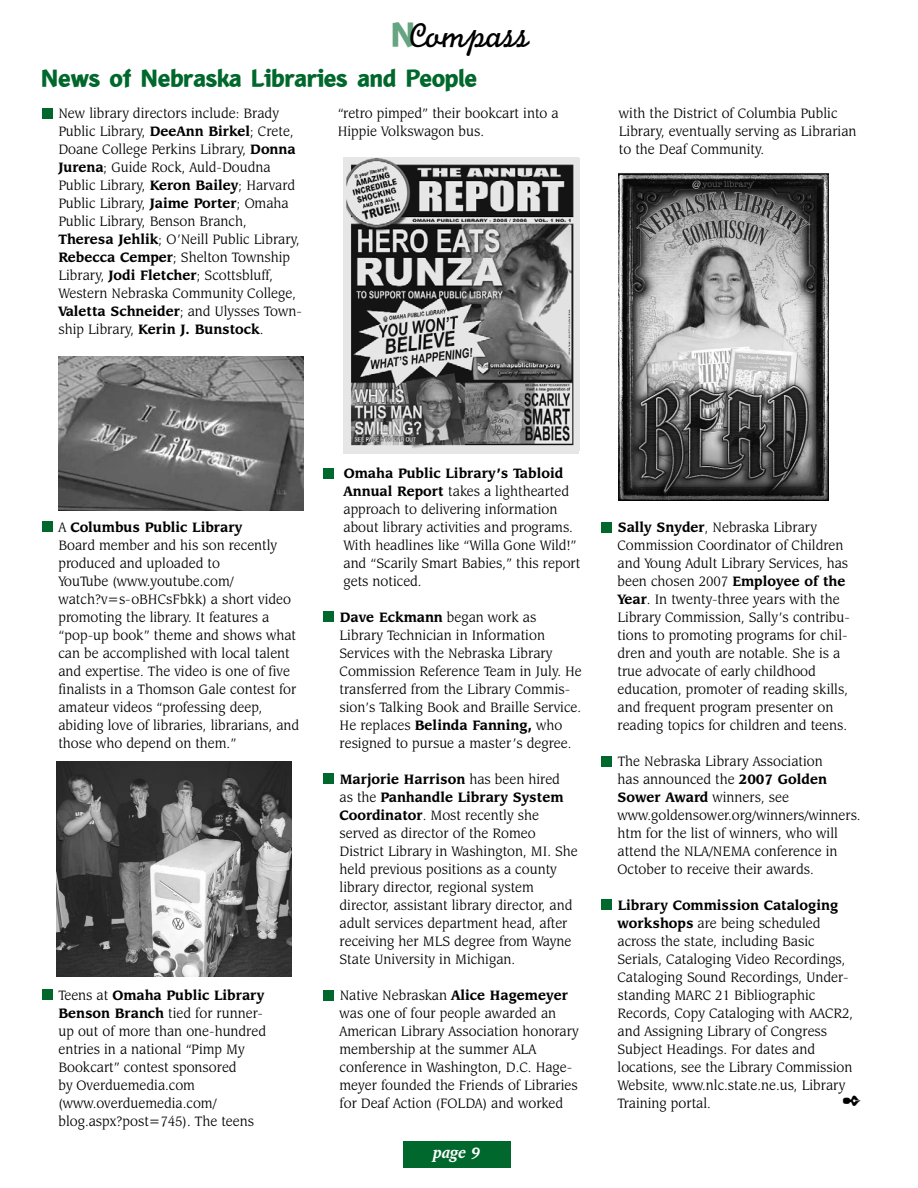
<style>
.page{position:relative;width:918px;height:1188px;background:#fff}
.page>*{position:absolute;margin:0;border:0;box-sizing:border-box;transform-origin:0 0}
.t1{font:36px "Monoline Script MT Std";letter-spacing:-.015em;color:#000}
.t2{font:900 25.5px "Liga Sans LT Std";letter-spacing:-.005em;color:#00682c}
.t3{font:italic 700 16.5px "Leawood IT Cby BT";color:#fff;scale:.92 1}
.t4{font:15px/18px "Leawood IT Cby BT";color:#000;scale:.92 1}
.s1{font-family:"Liga Sans LT Std";font-weight:900;color:#66a581}
.s2{font-weight:700}
</style>
<div class="page">
<div style="left:403px;top:1141px;width:108px;height:27px;background:#00682c"></div>
<img style="left:58px;top:357px;width:245px;height:154px">
<div style="left:42px;top:108px;width:11px;height:11px;background:#00682c"></div>
<div style="left:324px;top:612px;width:10px;height:10px;background:#00682c"></div>
<div style="left:602px;top:523px;width:10px;height:10px;background:#00682c"></div>
<div style="left:602px;top:756px;width:10px;height:11px;background:#00682c"></div>
<div style="left:602px;top:899px;width:10px;height:11px;background:#00682c"></div>
<div style="left:324px;top:468px;width:10px;height:10px;background:#00682c"></div>
<div style="left:324px;top:774px;width:10px;height:10px;background:#00682c"></div>
<div style="left:324px;top:990px;width:10px;height:11px;background:#00682c"></div>
<div style="left:42px;top:521px;width:11px;height:11px;background:#00682c"></div>
<div style="left:42px;top:990px;width:11px;height:10px;background:#00682c"></div>
<img style="left:619px;top:173px;width:209px;height:328px">
<img style="left:343px;top:158px;width:236px;height:293px">
<img style="left:57px;top:761px;width:235px;height:216px">
<h1 class="t1" style="left:392px;top:23px;width:139px"><span class="s1">N</span>Compass</h1>
<h2 class="t2" style="left:42px;top:69px;width:437px">News of Nebraska Libraries and People</h2>
<p class="t4" style="left:58px;top:105px;width:266px">New library directors include: Brady Public Library, <span class="s2">DeeAnn Birkel</span>; Crete, Doane College Perkins Library, <span class="s2">Donna Jurena</span>; Guide Rock, Auld-Doudna Public Library, <span class="s2">Keron Bailey</span>; Harvard Public Library, <span class="s2">Jaime Porter</span>; Omaha Public Library, Benson Branch, <span class="s2">Theresa Jehlik</span>; O’Neill Public Library, <span class="s2">Rebecca Cemper</span>; Shelton Township Library, <span class="s2">Jodi Fletcher</span>; Scottsbluff, Western Nebraska Community College, <span class="s2">Valetta Schneider</span>; and Ulysses Town&shy;ship Library, <span class="s2">Kerin J. Bunstock</span>.</p>
<p class="t4" style="left:338px;top:105px;width:242px">“retro pimped” their bookcart into a<br>Hippie Volkswagon bus.</p>
<p class="t4" style="left:619px;top:105px;width:260px">with the District of Columbia Public<br>Library, eventually serving as Librarian to the Deaf Community.</p>
<p class="t4" style="left:58px;top:519px;width:263px">A <span class="s2">Columbus Public Library<br></span>Board member and his son recently produced and uploaded to<br>YouTube (www.youtube.com/ watch?v=s-oBHCsFbkk) a short video promoting the library. It features a “pop-up book” theme and shows what can be accomplished with local talent and expertise. The video is one of five finalists in a Thomson Gale contest for amateur videos “professing deep, abiding love of libraries, librarians, and those who depend on them.”</p>
<p class="t4" style="left:58px;top:987px;width:227px">Teens at <span class="s2">Omaha Public Library<br>Benson Branch</span> tied for runner&shy;up out of more than one-hundred entries in a national “Pimp My<br>Bookcart” contest sponsored<br>by Overduemedia.com (www.overduemedia.com/ blog.aspx?post=745). The teens</p>
<p class="t4" style="left:344px;top:465px;width:259px"><span class="s2">Omaha Public Library’s Tabloid Annual Report</span> takes a lighthearted approach to delivering information about library activities and programs.<br>With headlines like “Willa Gone Wild!” and “Scarily Smart Babies,” this report gets noticed.</p>
<p class="t4" style="left:340px;top:609px;width:265px"><span class="s2">Dave Eckmann</span> began work as Library Technician in Information Services with the Nebraska Library Commission Reference Team in July. He transferred from the Library Commis&shy;sion’s Talking Book and Braille Service.<br>He replaces <span class="s2">Belinda Fanning,</span> who resigned to pursue a master’s degree.</p>
<p class="t4" style="left:340px;top:771px;width:260px"><span class="s2">Marjorie Harrison</span> has been hired<br>as the <span class="s2">Panhandle Library System Coordinator</span>. Most recently she served as director of the Romeo District Library in Washington, MI. She held previous positions as a county library director, regional system director, assistant library director, and adult services department head, after receiving her MLS degree from Wayne State University in Michigan.</p>
<p class="t4" style="left:340px;top:987px;width:261px">Native Nebraskan <span class="s2">Alice Hagemeyer </span>was one of four people awarded an American Library Association honorary membership at the summer ALA conference in Washington, D.C. Hage&shy;meyer founded the Friends of Libraries for Deaf Action (FOLDA) and worked</p>
<p class="t3" style="left:433px;top:1146px;width:53px">page 9</p>
<p class="t4" style="left:618px;top:519px;width:254px"><span class="s2">Sally Snyder</span>, Nebraska Library Commission Coordinator of Children and Young Adult Library Services, has been chosen 2007 <span class="s2">Employee of the Year</span>. In twenty-three years with the Library Commission, Sally’s contribu&shy;tions to promoting programs for chil&shy;dren and youth are notable. She is a true advocate of early childhood education, promoter of reading skills, and frequent program presenter on reading topics for children and teens.</p>
<p class="t4" style="left:618px;top:753px;width:266px">The Nebraska Library Association<br>has announced the <span class="s2">2007 Golden Sower Award</span> winners, see www.goldensower.org/winners/winners. htm for the list of winners, who will attend the NLA/NEMA conference in October to receive their awards.</p>
<p class="t4" style="left:618px;top:897px;width:258px"><span class="s2">Library Commission Cataloging workshops</span> are being scheduled across the state, including Basic Serials, Cataloging Video Recordings, Cataloging Sound Recordings, Under&shy;standing MARC 21 Bibliographic Records, Copy Cataloging with AACR2, and Assigning Library of Congress Subject Headings. For dates and locations, see the Library Commission Website, www.nlc.state.ne.us, Library Training portal.</p>
</div>
